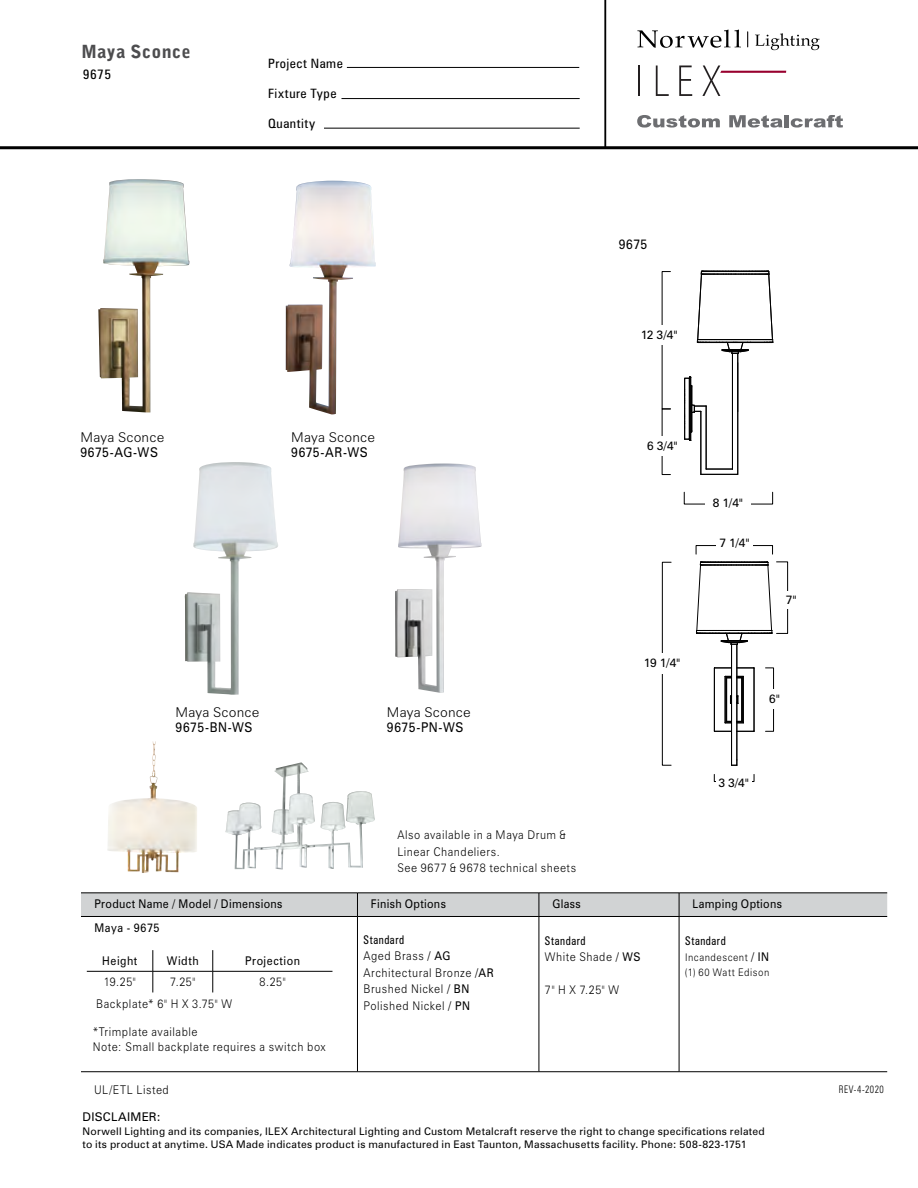
<style>
.page{position:relative;width:918px;height:1188px;background:#fff}
.page>*{position:absolute;margin:0;border:0;box-sizing:border-box;transform-origin:0 0}
.t1{font:900 18px "Bell Gothic Std";letter-spacing:.025em;color:#4d4d4f}
.t2{font:13.5px "Zurich BT";letter-spacing:.04em;color:#000;scale:.9 1}
.t3{font:300 13.5px "Zurich BT";letter-spacing:.015em;color:#000}
.t4{font:condensed 13.5px "Zurich BT";color:#000;scale:1.05 1}
.t5{font:condensed 12.9px "Zurich BT";letter-spacing:.04em;color:#000;scale:1.05 1}
.t6{font:300 12px/16.5px "Zurich BT";letter-spacing:.05em;color:#000;scale:.9 1}
.t7{font:12px "Zurich BT";letter-spacing:.03em;color:#000;scale:.9 1}
.t8{font:12px "Zurich BT";letter-spacing:.03em;color:#000}
.t9{font:condensed 12px "Zurich BT";letter-spacing:.05em;color:#000;scale:.9 1}
.t10{font:10.5px/13.5px "Zurich BT";letter-spacing:.025em;color:#000}
.t11{font:300 10.5px/15px "Zurich BT";letter-spacing:.055em;color:#000;scale:.9 1}
.t12{font:300 condensed 10.5px "Zurich BT";letter-spacing:.055em;color:#000;scale:.9 1}
.s1{font-weight:400;font-stretch:condensed}
.s2{font-weight:400}
.s3{font-weight:400;font-size:12px}
</style>
<div class="page">
<hr style="left:0;top:146px;width:918px;height:3px;background:#000">
<hr style="left:347px;top:67px;width:232px;height:1px;background:#000">
<hr style="left:341px;top:98px;width:239px;height:1px;background:#000">
<hr style="left:324px;top:128px;width:256px;height:1px;background:#000">
<hr style="left:638px;top:65px;width:2px;height:31px;background:#231f20">
<svg style="left:656px;top:66px;width:13px;height:30px"></svg>
<svg style="left:679px;top:66px;width:13px;height:30px"></svg>
<svg style="left:702px;top:66px;width:84px;height:30px"></svg>
<svg style="left:637px;top:115px;width:83px;height:13px"></svg>
<svg style="left:729px;top:115px;width:54px;height:13px"></svg>
<hr style="left:785px;top:115px;width:4px;height:12px;background:#6d6e71">
<svg style="left:791px;top:115px;width:52px;height:13px"></svg>
<svg style="left:637px;top:30px;width:104px;height:18px"></svg>
<svg style="left:755px;top:33px;width:65px;height:17px"></svg>
<svg style="left:747px;top:32px;width:1px;height:15px"></svg>
<hr style="left:605px;top:0;width:1px;height:148px;background:#000">
<div style="left:81px;top:893px;width:806px;height:23px;background:#d1d3d4"></div>
<hr style="left:357px;top:893px;width:182px;height:1px;background:#000">
<hr style="left:679px;top:893px;width:208px;height:1px;background:#000">
<hr style="left:81px;top:916px;width:276px;height:1px;background:#000">
<hr style="left:81px;top:1071px;width:276px;height:1px;background:#000">
<hr style="left:539px;top:917px;width:1px;height:155px;background:#000">
<hr style="left:539px;top:916px;width:140px;height:1px;background:#000">
<hr style="left:539px;top:1071px;width:140px;height:1px;background:#000">
<hr style="left:357px;top:917px;width:1px;height:155px;background:#000">
<hr style="left:679px;top:917px;width:1px;height:155px;background:#000">
<hr style="left:357px;top:916px;width:182px;height:1px;background:#000">
<hr style="left:357px;top:1071px;width:182px;height:1px;background:#000">
<hr style="left:679px;top:916px;width:208px;height:1px;background:#000">
<hr style="left:679px;top:1071px;width:208px;height:1px;background:#000">
<img style="left:107px;top:741px;width:90px;height:132px">
<hr style="left:87px;top:971px;width:66px;height:1px;background:#000">
<hr style="left:153px;top:971px;width:60px;height:1px;background:#000">
<svg style="left:153px;top:950px;width:1px;height:42px"></svg>
<hr style="left:213px;top:971px;width:119px;height:1px;background:#000">
<svg style="left:213px;top:950px;width:1px;height:42px"></svg>
<img style="left:286px;top:181px;width:90px;height:234px">
<img style="left:185px;top:462px;width:93px;height:233px">
<img style="left:98px;top:179px;width:91px;height:233px">
<img style="left:395px;top:463px;width:87px;height:230px">
<img style="left:226px;top:762px;width:149px;height:108px">
<div style="left:696px;top:545px;width:77px;height:9px;border:1px solid #000"></div>
<svg style="left:696px;top:554px;width:77px;height:212px"></svg>
<svg style="left:684px;top:271px;width:90px;height:204px"></svg>
<hr style="left:738px;top:363px;width:1px;height:49px;background:#000">
<div style="left:662px;top:562px;width:9px;height:203px;border:1px solid #000"></div>
<div style="left:765px;top:668px;width:9px;height:63px;border:1px solid #000"></div>
<div style="left:714px;top:774px;width:40px;height:8px;border:1px solid #000"></div>
<div style="left:776px;top:562px;width:12px;height:72px;border:1px solid #000"></div>
<div style="left:639px;top:653px;width:46px;height:21px;background:#fff"></div>
<div style="left:716px;top:534px;width:37px;height:21px;background:#fff"></div>
<div style="left:778px;top:591px;width:27px;height:17px;background:#fff"></div>
<div style="left:716px;top:773px;width:35px;height:18px;background:#fff"></div>
<div style="left:760px;top:689px;width:29px;height:20px;background:#fff"></div>
<h1 class="t1" style="left:81px;top:41px;width:111px">Maya Sconce</h1>
<p class="t4" style="left:83px;top:66px;width:29px">9675</p>
<p class="t5" style="left:268px;top:56px;width:73px">Project Name</p>
<p class="t5" style="left:268px;top:86px;width:67px">Fixture Type</p>
<p class="t5" style="left:268px;top:116px;width:47px">Quantity</p>
<p class="t3" style="left:80px;top:429px;width:85px">Maya Sconce</p>
<p class="t2" style="left:80px;top:444px;width:88px">9675-AG-WS</p>
<p class="t3" style="left:291px;top:429px;width:85px">Maya Sconce</p>
<p class="t2" style="left:291px;top:444px;width:87px">9675-AR-WS</p>
<p class="t3" style="left:176px;top:704px;width:85px">Maya Sconce</p>
<p class="t2" style="left:176px;top:719px;width:87px">9675-BN-WS</p>
<p class="t3" style="left:387px;top:704px;width:85px">Maya Sconce</p>
<p class="t2" style="left:387px;top:719px;width:86px">9675-PN-WS</p>
<p class="t6" style="left:397px;top:827px;width:200px">Also available in a Maya Drum &amp;<br>Linear Chandeliers.<br>See 9677 &amp; 9678 technical sheets</p>
<p class="t2" style="left:619px;top:236px;width:33px">9675</p>
<p class="t8" style="left:641px;top:327px;width:38px">12 3/4"</p>
<p class="t8" style="left:647px;top:439px;width:32px">6 3/4"</p>
<p class="t8" style="left:644px;top:656px;width:38px">19 1/4"</p>
<p class="t8" style="left:713px;top:496px;width:31px">8 1/4"</p>
<p class="t8" style="left:719px;top:536px;width:31px">7 1/4"</p>
<p class="t8" style="left:786px;top:593px;width:12px">7"</p>
<p class="t8" style="left:769px;top:691px;width:12px">6"</p>
<p class="t8" style="left:718px;top:775px;width:32px">3 3/4"</p>
<p class="t7" style="left:94px;top:896px;width:210px">Product Name / Model / Dimensions</p>
<p class="t7" style="left:371px;top:896px;width:85px">Finish Options</p>
<p class="t7" style="left:552px;top:896px;width:33px">Glass</p>
<p class="t7" style="left:693px;top:896px;width:101px">Lamping Options</p>
<p class="t7" style="left:95px;top:920px;width:74px">Maya - 9675</p>
<p class="t6" style="left:363px;top:931px;width:146px"><span class="s1">Standard<br></span>Aged Brass <span class="s2">/ AG<br></span>Architectural Bronze <span class="s2">/AR<br></span>Brushed Nickel <span class="s2">/ BN<br></span>Polished Nickel <span class="s2">/ PN</span></p>
<p class="t6" style="left:545px;top:932px;width:108px"><span class="s1">Standard<br></span>White Shade <span class="s2">/ WS</span></p>
<p class="t9" style="left:685px;top:933px;width:47px">Standard</p>
<p class="t11" style="left:685px;top:950px;width:95px">Incandescent <span class="s3">/ IN </span>(1) 60 Watt Edison</p>
<p class="t7" style="left:102px;top:954px;width:41px">Height</p>
<p class="t7" style="left:167px;top:954px;width:37px">Width</p>
<p class="t7" style="left:245px;top:954px;width:63px">Projection</p>
<p class="t6" style="left:104px;top:974px;width:37px">19.25"</p>
<p class="t6" style="left:170px;top:974px;width:29px">7.25"</p>
<p class="t6" style="left:260px;top:974px;width:31px">8.25"</p>
<p class="t6" style="left:96px;top:995px;width:152px">Backplate* 6" H X 3.75" W</p>
<p class="t6" style="left:93px;top:1025px;width:260px;line-height:14.4px">*Trimplate available<br>Note: Small backplate requires a switch box</p>
<p class="t6" style="left:545px;top:982px;width:84px">7" H X 7.25" W</p>
<p class="t6" style="left:94px;top:1081px;width:85px">UL/ETL Listed</p>
<p class="t12" style="left:839px;top:1083px;width:52px">REV-4-2020</p>
<p class="t8" style="left:82px;top:1109px;width:80px">DISCLAIMER:</p>
<p class="t10" style="left:82px;top:1124px;width:684px">Norwell Lighting and its companies, ILEX Architectural Lighting and Custom Metalcraft reserve the right to change specifications related to its product at anytime. USA Made indicates product is manufactured in East Taunton, Massachusetts facility. Phone: 508-823-1751</p>
</div>
